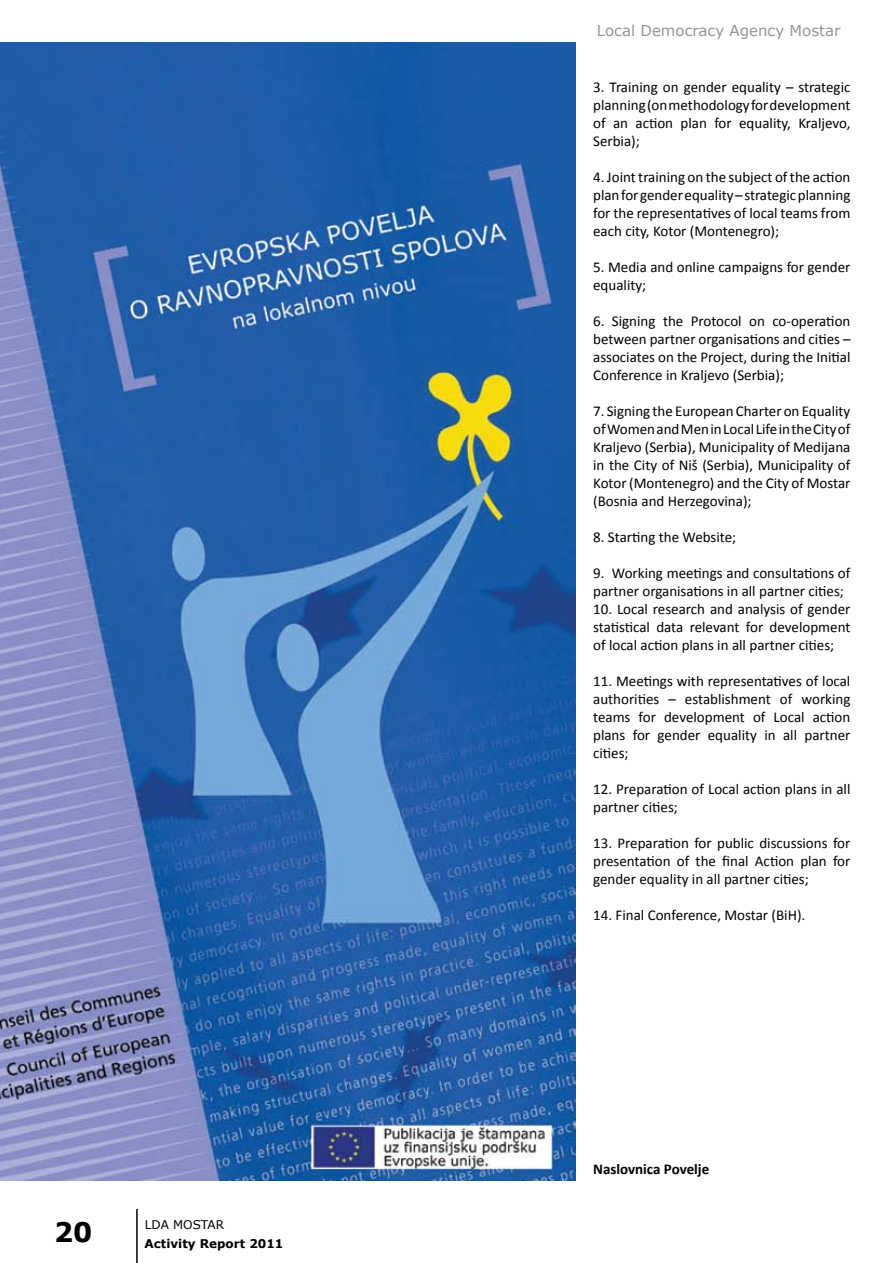
<style>
.page{position:relative;width:893px;height:1263px;background:#fff}
.page>*{position:absolute;margin:0;border:0;box-sizing:border-box;transform-origin:0 0}
.t1{font:700 27px "Verdana";color:#000}
.t2{font:15px/18px "Calibri";color:#000;text-align:justify}
.t3{font:15px "Verdana";color:#939598}
.t4{font:700 15px "Calibri";color:#000}
.t5{font:700 12px "Verdana";color:#000}
.t6{font:12px "Verdana";color:#000}
</style>
<div class="page">
<hr style="left:136px;top:1209px;width:2px;height:54px;background:#000">
<img style="left:0;top:43px;width:575px;height:1138px">
<h1 class="t1" style="left:54px;top:1213px;width:40px">20</h1>
<p class="t6" style="left:145px;top:1216px;width:81px">LDA MOSTAR</p>
<p class="t5" style="left:145px;top:1235px;width:140px">Activity Report 2011</p>
<p class="t3" style="left:597px;top:20px;width:245px">Local Democracy Agency Mostar</p>
<p class="t2" style="left:593px;top:78px;width:259px">3. Training on gender equality – strategic planning (on methodology for development of an action plan for equality, Kraljevo, Serbia);</p>
<p class="t2" style="left:593px;top:168px;width:259px">4. Joint training on the subject of the action plan for gender equality – strategic planning for the representatives of local teams from each city, Kotor (Montenegro);</p>
<p class="t2" style="left:593px;top:258px;width:259px">5. Media and online campaigns for gender equality;</p>
<p class="t2" style="left:593px;top:312px;width:259px">6. Signing the Protocol on co-operation between partner organisations and cities – associates on the Project, during the Initial Conference in Kraljevo (Serbia);</p>
<p class="t2" style="left:593px;top:402px;width:259px">7. Signing the European Charter on Equality of Women and Men in Local Life in the City of Kraljevo (Serbia), Municipality of Medijana in the City of Niš (Serbia), Municipality of Kotor (Montenegro) and the City of Mostar (Bosnia and Herzegovina);</p>
<p class="t2" style="left:593px;top:528px;width:145px">8. Starting the Website;</p>
<p class="t2" style="left:593px;top:564px;width:259px">9. Working meetings and consultations of partner organisations in all partner cities;</p>
<p class="t2" style="left:593px;top:600px;width:259px">10. Local research and analysis of gender statistical data relevant for development of local action plans in all partner cities;</p>
<p class="t2" style="left:593px;top:672px;width:259px">11. Meetings with representatives of local authorities – establishment of working teams for development of Local action plans for gender equality in all partner cities;</p>
<p class="t2" style="left:593px;top:780px;width:259px">12. Preparation of Local action plans in all partner cities;</p>
<p class="t2" style="left:593px;top:834px;width:259px">13. Preparation for public discussions for presentation of the final Action plan for gender equality in all partner cities;</p>
<p class="t2" style="left:593px;top:906px;width:214px">14. Final Conference, Mostar (BiH).</p>
<p class="t4" style="left:593px;top:1159px;width:118px">Naslovnica Povelje</p>
</div>
